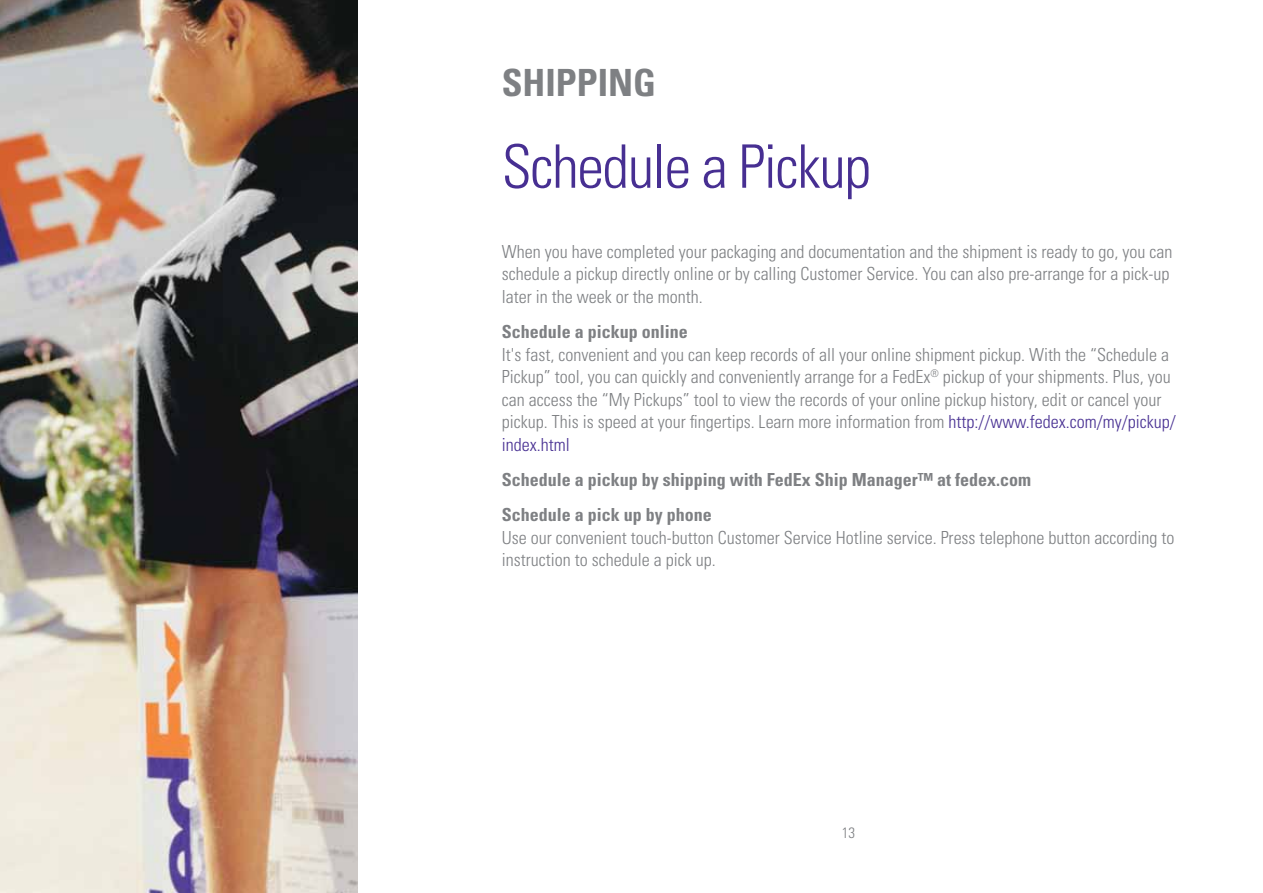
<style>
.page{position:relative;width:1263px;height:893px;background:#fff}
.page>*{position:absolute;margin:0;border:0;box-sizing:border-box;transform-origin:0 0}
.t1{font:300 condensed 60px "Univers";letter-spacing:-.025em;color:#472f92}
.t2{font:700 condensed 37.5px "Univers";color:#7e8083}
.t3{font:300 condensed 18px/22.5px "Univers";color:#7e8083}
.t4{font:700 condensed 18px/35.2px "Univers";color:#7e8083}
.t5{font:300 condensed 15px "Univers";color:#7e8083}
.s1{color:#472f92}
</style>
<div class="page">
<img style="left:0;top:0;width:357px;height:893px">
<h2 class="t2" style="left:502px;top:60px;width:41px">SHIPPING</h2>
<h1 class="t1" style="left:502px;top:131px;width:371px">Schedule a Pickup</h1>
<p class="t3" style="left:502px;top:240px;width:672px">When you have completed your packaging and documentation and the shipment is ready to go, you can schedule a pickup directly online or by calling Customer Service. You can also pre-arrange for a pick-up later in the week or the month.</p>
<p class="t4" style="left:502px;top:314px;width:188px">Schedule a pickup online</p>
<p class="t3" style="left:502px;top:343px;width:675px">It's fast, convenient and you can keep records of all your online shipment pickup. With the “Schedule a Pickup” tool, you can quickly and conveniently arrange for a FedEx<sup>®</sup> pickup of your shipments. Plus, you can access the “My Pickups” tool to view the records of your online pickup history, edit or cancel your pickup. This is speed at your fingertips. Learn more information from <span class="s1">http://www.fedex.com/my/pickup/ index.html</span></p>
<p class="t4" style="left:502px;top:462px;width:531px">Schedule a pickup by shipping with FedEx Ship Manager™ at fedex.com<br>Schedule a pick up by phone</p>
<p class="t3" style="left:502px;top:526px;width:674px">Use our convenient touch-button Customer Service Hotline service. Press telephone button according to instruction to schedule a pick up.</p>
<p class="t5" style="left:842px;top:824px;width:15px">13</p>
</div>
